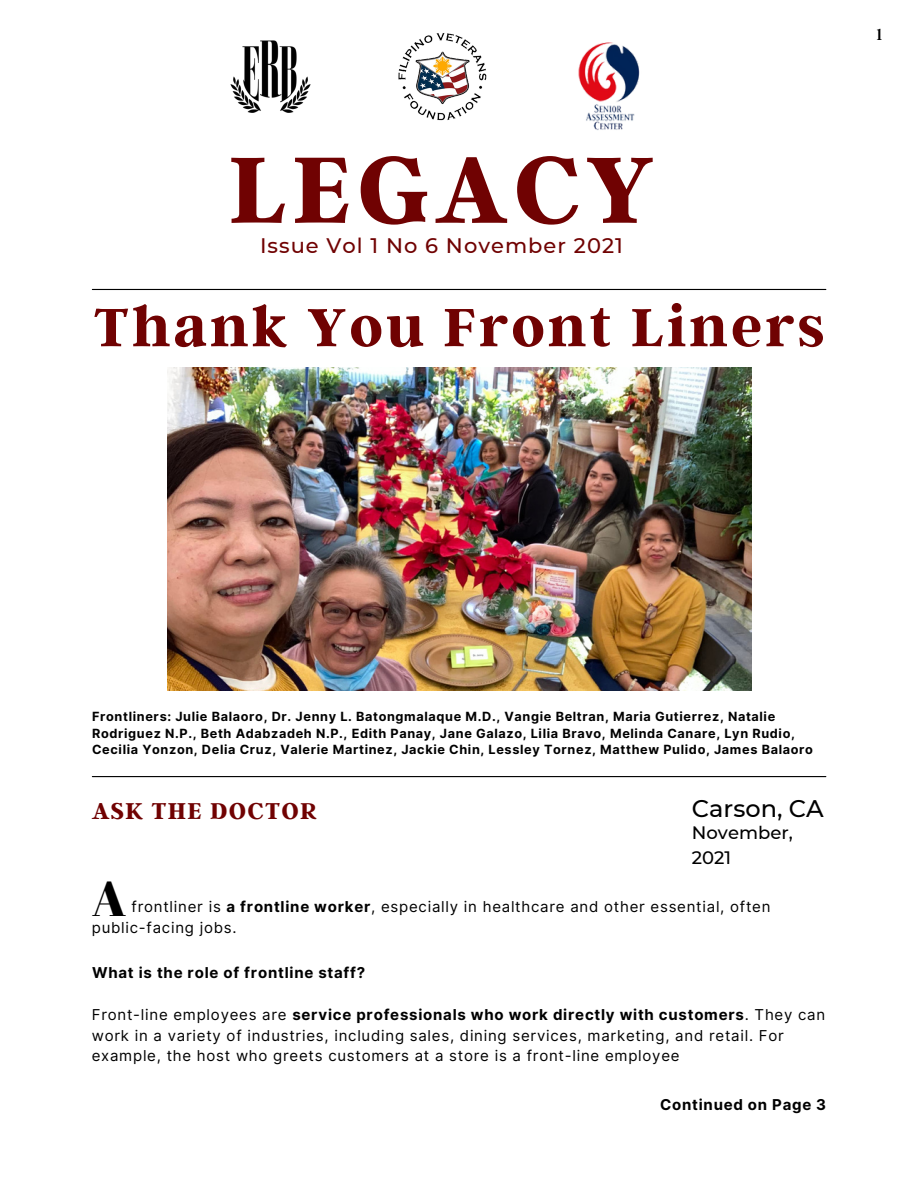
<style>
.page{position:relative;width:918px;height:1188px;background:#fff}
.page>*{position:absolute;margin:0;border:0;box-sizing:border-box;transform-origin:0 0}
.t1{font:700 105px "Argent CF";letter-spacing:.05em;color:#700202}
.t2{font:700 60px "Argent CF";letter-spacing:.05em;color:#700202}
.t3{font:48.9px "Abril Fatface";color:#000}
.t4{font:700 25.5px "Argent CF";letter-spacing:.05em;color:#700202}
.t5{font:500 24px "Montserrat";color:#000}
.t6{font:500 21px "Montserrat";letter-spacing:.05em;color:#700202}
.t7{font:500 18px/24.8px "Montserrat";color:#000}
.t8{font:18px "Argent CF";color:#000}
.t9{font:15px/20.2px "Inter";letter-spacing:.05em;color:#000}
.t10{font:700 15px "Inter";letter-spacing:.05em;color:#000}
.t11{font:700 12.6px/17px "Inter";letter-spacing:.05em;color:#000}
.s1{font-weight:700}
</style>
<div class="page">
<img style="left:578px;top:42px;width:62px;height:89px">
<img style="left:230px;top:40px;width:81px;height:73px">
<img style="left:398px;top:33px;width:89px;height:88px">
<hr style="left:92px;top:289px;width:734px;height:1px;background:#000">
<hr style="left:92px;top:776px;width:734px;height:1px;background:#000">
<img style="left:167px;top:367px;width:584px;height:323px">
<p class="t1" style="left:229px;top:121px;width:427px">LEGACY</p>
<p class="t6" style="left:260px;top:233px;width:364px">Issue Vol 1 No 6 November 2021</p>
<p class="t2" style="left:94px;top:288px;width:732px">Thank You Front Liners</p>
<p class="t8" style="left:877px;top:22px;width:7px">1</p>
<p class="t11" style="left:92px;top:708px;width:722px">Frontliners: Julie Balaoro, Dr. Jenny L. Batongmalaque M.D., Vangie Beltran, Maria Gutierrez, Natalie<br>Rodriguez N.P., Beth Adabzadeh N.P., Edith Panay, Jane Galazo, Lilia Bravo, Melinda Canare, Lyn Rudio,<br>Cecilia Yonzon, Delia Cruz, Valerie Martinez, Jackie Chin, Lessley Tornez, Matthew Pulido, James Balaoro</p>
<p class="t4" style="left:92px;top:794px;width:227px">ASK THE DOCTOR</p>
<p class="t5" style="left:692px;top:794px;width:133px">Carson, CA</p>
<p class="t7" style="left:692px;top:820px;width:102px">November,<br>2021</p>
<p class="t3" style="left:92px;top:864px;width:35px">A</p>
<p class="t9" style="left:92px;top:897px;width:680px;text-indent:40px">frontliner is <span class="s1">a frontline worker</span>, especially in healthcare and other essential, often public-facing jobs.</p>
<p class="t10" style="left:92px;top:964px;width:275px">What is the role of frontline staff?</p>
<p class="t9" style="left:92px;top:1005px;width:735px">Front-line employees are <span class="s1">service professionals who work directly with customers</span>. They can work in a variety of industries, including sales, dining services, marketing, and retail. For example, the host who greets customers at a store is a front-line employee</p>
<p class="t10" style="left:660px;top:1096px;width:168px">Continued on Page 3</p>
</div>
